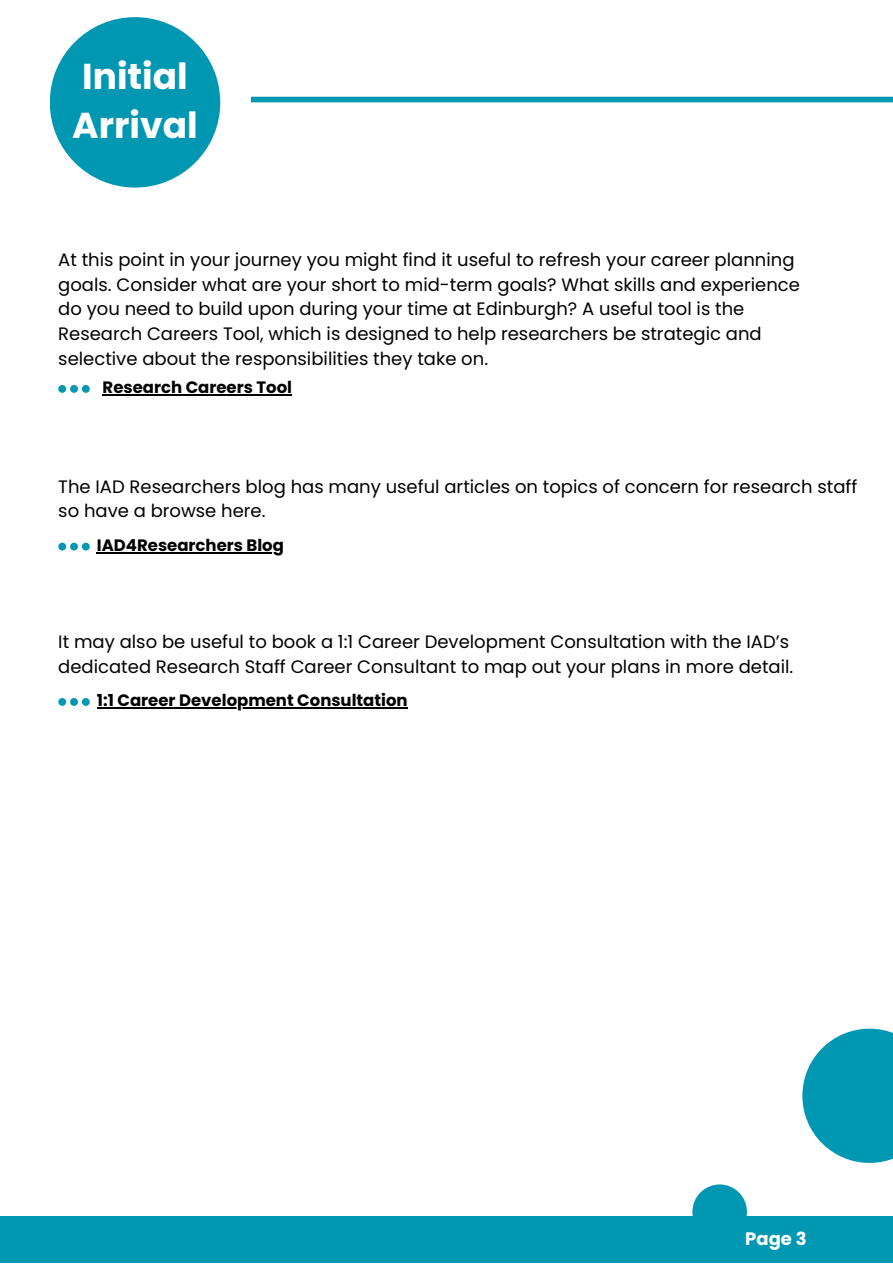
<style>
.page{position:relative;width:893px;height:1264px;background:#fff}
.page>*{position:absolute;margin:0;border:0;box-sizing:border-box;transform-origin:0 0}
.t1{font:700 36px/49.5px "Poppins";color:#fff}
.t2{font:18px/24.8px "Poppins";color:#000}
.t3{font:700 18px "Poppins";color:#fff}
.t4{font:700 16.5px "Poppins";color:#000}
</style>
<div class="page">
<div style="left:251px;top:97px;width:641px;height:5px;background:#0097b2"></div>
<div style="left:0;top:1216px;width:892px;height:46px;background:#0097b2"></div>
<div style="left:50px;top:17px;width:170px;height:170px;background:#0097b2;border-radius:50%"></div>
<div style="left:692px;top:1184px;width:54px;height:54px;background:#0097b2;border-radius:50%"></div>
<svg style="left:802px;top:1028px;width:90px;height:134px"></svg>
<hr style="left:97px;top:552px;width:187px;height:1px;background:#000">
<svg style="left:58px;top:542px;width:32px;height:8px"></svg>
<hr style="left:97px;top:707px;width:310px;height:1px;background:#000">
<svg style="left:58px;top:698px;width:32px;height:8px"></svg>
<hr style="left:103px;top:394px;width:189px;height:2px;background:#000">
<svg style="left:58px;top:385px;width:32px;height:8px"></svg>
<h1 class="t1" style="left:72px;top:51px;width:127px">Initial<br>Arrival</h1>
<p class="t2" style="left:58px;top:247px;width:743px">At this point in your journey you might find it useful to refresh your career planning goals. Consider what are your short to mid-term goals? What skills and experience do you need to build upon during your time at Edinburgh? A useful tool is the Research Careers Tool, which is designed to help researchers be strategic and selective about the responsibilities they take on.</p>
<p class="t4" style="left:103px;top:376px;width:191px">Research Careers Tool</p>
<p class="t2" style="left:58px;top:474px;width:800px">The IAD Researchers blog has many useful articles on topics of concern for research staff so have a browse here.</p>
<p class="t4" style="left:97px;top:534px;width:188px">IAD4Researchers Blog</p>
<p class="t2" style="left:58px;top:629px;width:736px">It may also be useful to book a 1:1 Career Development Consultation with the IAD’s dedicated Research Staff Career Consultant to map out your plans in more detail.</p>
<p class="t4" style="left:97px;top:689px;width:312px">1:1 Career Development Consultation</p>
<p class="t3" style="left:745px;top:1225px;width:63px">Page 3</p>
</div>
